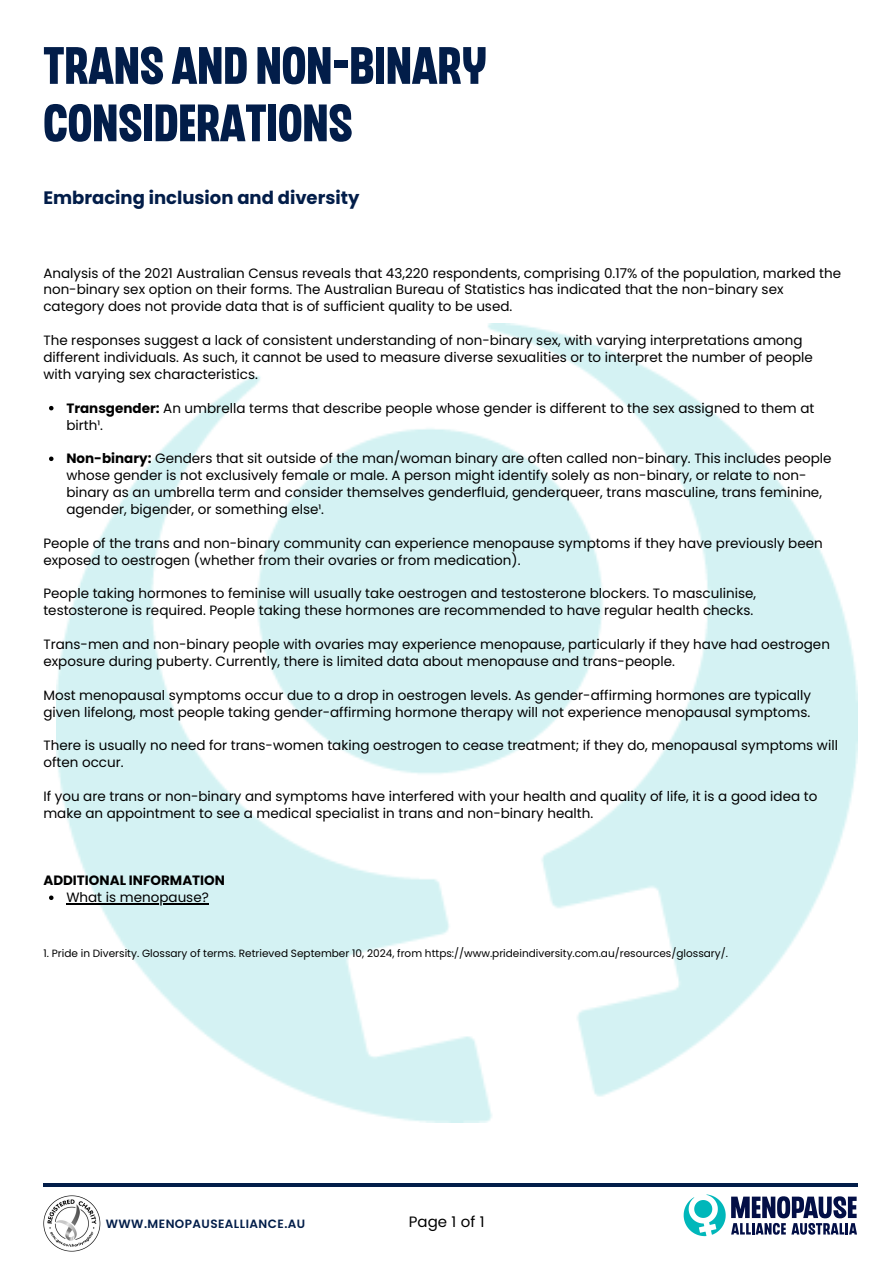
<style>
.page{position:relative;width:894px;height:1264px;background:#fff}
.page>*{position:absolute;margin:0;border:0;box-sizing:border-box;transform-origin:0 0}
.t1{font:52.5px/57.3px "CHEDROS";color:#021d49}
.t2{font:700 18px "Poppins";color:#021d49}
.t3{font:15px "Poppins";color:#000}
.t4{font:13.5px/16.8px "Poppins";color:#000}
.t5{font:700 13.5px "Poppins";color:#000}
.t6{font:600 12px "Poppins";letter-spacing:.035em;color:#021d49}
.t7{font:10.5px "Poppins";color:#000}
.s1{font-weight:700}
</style>
<div class="page">
<svg style="left:731px;top:1196px;width:125px;height:38px"></svg>
<svg style="left:683px;top:1194px;width:42px;height:42px"></svg>
<hr style="left:43px;top:1183px;width:814px;height:4px;background:#021d49">
<img style="left:56px;top:323px;width:801px;height:799px">
<svg style="left:49px;top:406px;width:4px;height:4px"></svg>
<svg style="left:49px;top:456px;width:4px;height:5px"></svg>
<svg style="left:49px;top:895px;width:4px;height:5px"></svg>
<hr style="left:66px;top:903px;width:143px;height:1px;background:#000">
<img style="left:43px;top:1195px;width:58px;height:57px">
<h3 class="t1" style="left:43px;top:42px;width:445px">TRANS AND NON-BINARY<br>CONSIDERATIONS</h3>
<p class="t2" style="left:43px;top:185px;width:317px">Embracing inclusion and diversity</p>
<h1 class="t4" style="left:43px;top:264px;width:799px">Analysis of the 2021 Australian Census reveals that 43,220 respondents, comprising 0.17% of the population, marked the non-binary sex option on their forms. The Australian Bureau of Statistics has indicated that the non-binary sex category does not provide data that is of sufficient quality to be used.</h1>
<h2 class="t4" style="left:43px;top:332px;width:770px">The responses suggest a lack of consistent understanding of non-binary sex, with varying interpretations among different individuals. As such, it cannot be used to measure diverse sexualities or to interpret the number of people with varying sex characteristics.</h2>
<h4 class="t4" style="left:66px;top:399px;width:749px"><span class="s1">Transgender:</span> An umbrella terms that describe people whose gender is different to the sex assigned to them at birth¹.</h4>
<h4 class="t4" style="left:66px;top:450px;width:766px"><span class="s1">Non-binary:</span> Genders that sit outside of the man/woman binary are often called non-binary. This includes people whose gender is not exclusively female or male. A person might identify solely as non-binary, or relate to non&shy;binary as an umbrella term and consider themselves genderfluid, genderqueer, trans masculine, trans feminine, agender, bigender, or something else¹.</h4>
<p class="t4" style="left:43px;top:534px;width:780px">People of the trans and non-binary community can experience menopause symptoms if they have previously been exposed to oestrogen (whether from their ovaries or from medication).</p>
<p class="t4" style="left:43px;top:585px;width:714px">People taking hormones to feminise will usually take oestrogen and testosterone blockers. To masculinise, testosterone is required. People taking these hormones are recommended to have regular health checks.</p>
<h4 class="t4" style="left:43px;top:636px;width:787px">Trans-men and non-binary people with ovaries may experience menopause, particularly if they have had oestrogen exposure during puberty. Currently, there is limited data about menopause and trans-people.</h4>
<h4 class="t4" style="left:43px;top:686px;width:769px">Most menopausal symptoms occur due to a drop in oestrogen levels. As gender-affirming hormones are typically given lifelong, most people taking gender-affirming hormone therapy will not experience menopausal symptoms.</h4>
<h4 class="t4" style="left:43px;top:737px;width:795px">There is usually no need for trans-women taking oestrogen to cease treatment; if they do, menopausal symptoms will often occur.</h4>
<h4 class="t4" style="left:43px;top:787px;width:775px">If you are trans or non-binary and symptoms have interfered with your health and quality of life, it is a good idea to make an appointment to see a medical specialist in trans and non-binary health.</h4>
<h4 class="t5" style="left:43px;top:871px;width:183px">ADDITIONAL INFORMATION</h4>
<h4 class="t4" style="left:66px;top:889px;width:144px">What is menopause?</h4>
<p class="t7" style="left:43px;top:945px;width:686px">1. Pride in Diversity. Glossary of terms. Retrieved September 10, 2024, from https://www.prideindiversity.com.au/resources/glossary/.</p>
<p class="t6" style="left:106px;top:1215px;width:201px">WWW.MENOPAUSEALLIANCE.AU</p>
<p class="t3" style="left:409px;top:1211px;width:77px">Page 1 of 1</p>
</div>
